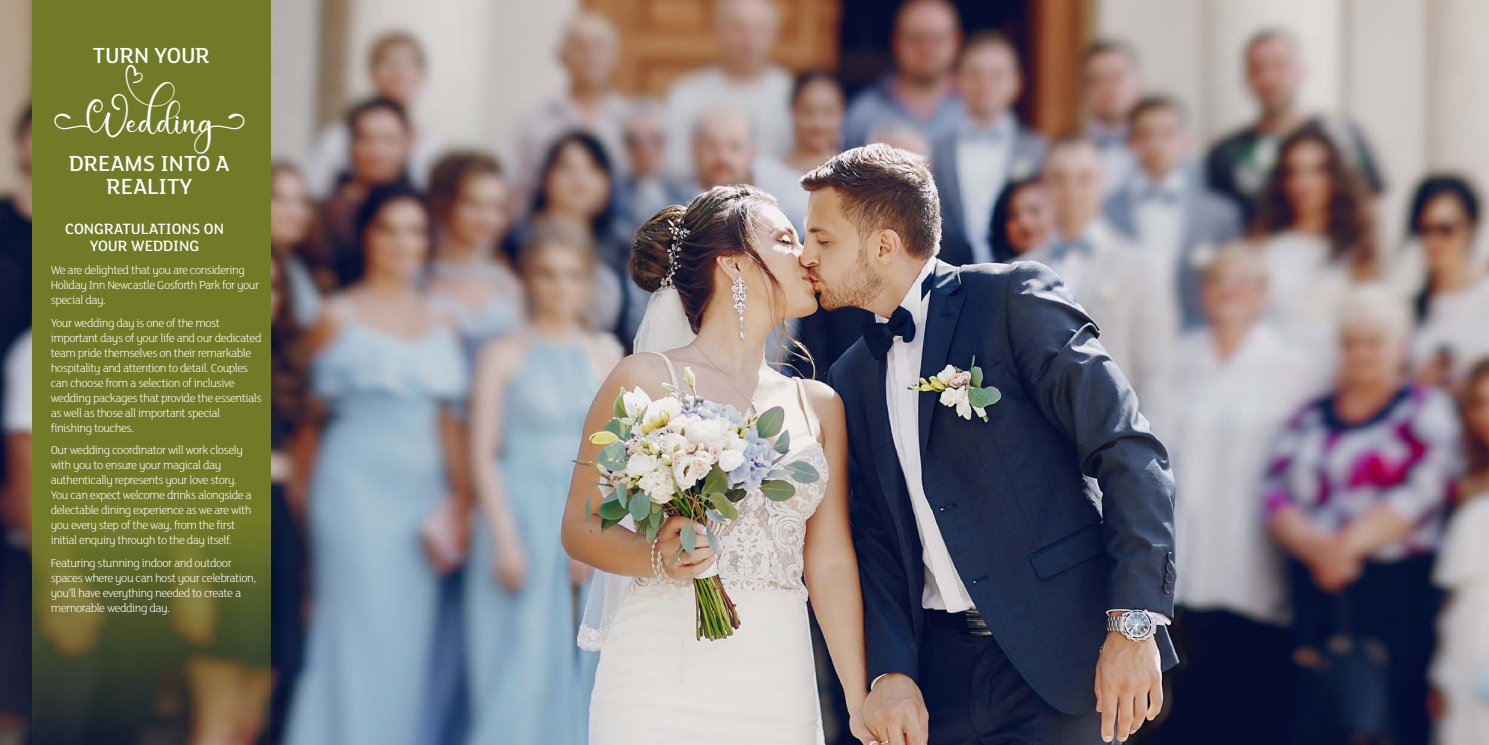
<style>
.page{position:relative;width:1489px;height:745px;background:#fff}
.page>*{position:absolute;margin:0;border:0;box-sizing:border-box;transform-origin:0 0}
.t1{font:28.88px "Wedding";color:#fff}
.t2{font:500 23.75px "FS Lola";color:#fff}
.t3{font:500 16.25px/17px "FS Lola";color:#fff;text-align:center}
.t4{font:300 12.5px/15px "FS Lola";letter-spacing:-.04em;color:#fff}
</style>
<div class="page">
<img style="left:0;top:0;width:1488px;height:744px">
<svg style="left:32px;top:0;width:238px;height:744px;background:#686e29"></svg>
<h2 class="t2" style="left:93px;top:40px;width:118px">TURN YOUR</h2>
<h1 class="t1" style="left:56px;top:105px;width:192px">Wedding</h1>
<h2 class="t2" style="left:107px;top:171px;width:87px">REALITY</h2>
<h2 class="t2" style="left:69px;top:148px;width:162px">DREAMS INTO A</h2>
<h3 class="t3" style="left:65px;top:219px;width:161px">CONGRATULATIONS ON<br>YOUR WEDDING</h3>
<p class="t4" style="left:51px;top:262px;width:210px">We are delighted that you are considering<br>Holiday Inn Newcastle Gosforth Park for your special day.</p>
<p class="t4" style="left:51px;top:314px;width:212px">Your wedding day is one of the most important days of your life and our dedicated team pride themselves on their remarkable hospitality and attention to detail. Couples can choose from a selection of inclusive wedding packages that provide the essentials as well as those all important special finishing touches.</p>
<p class="t4" style="left:51px;top:442px;width:202px">Our wedding coordinator will work closely with you to ensure your magical day authentically represents your love story.<br>You can expect welcome drinks alongside a delectable dining experience as we are with you every step of the way, from the first initial enquiry through to the day itself.</p>
<p class="t4" style="left:51px;top:554px;width:207px">Featuring stunning indoor and outdoor spaces where you can host your celebration, you’ll have everything needed to create a memorable wedding day.</p>
</div>
